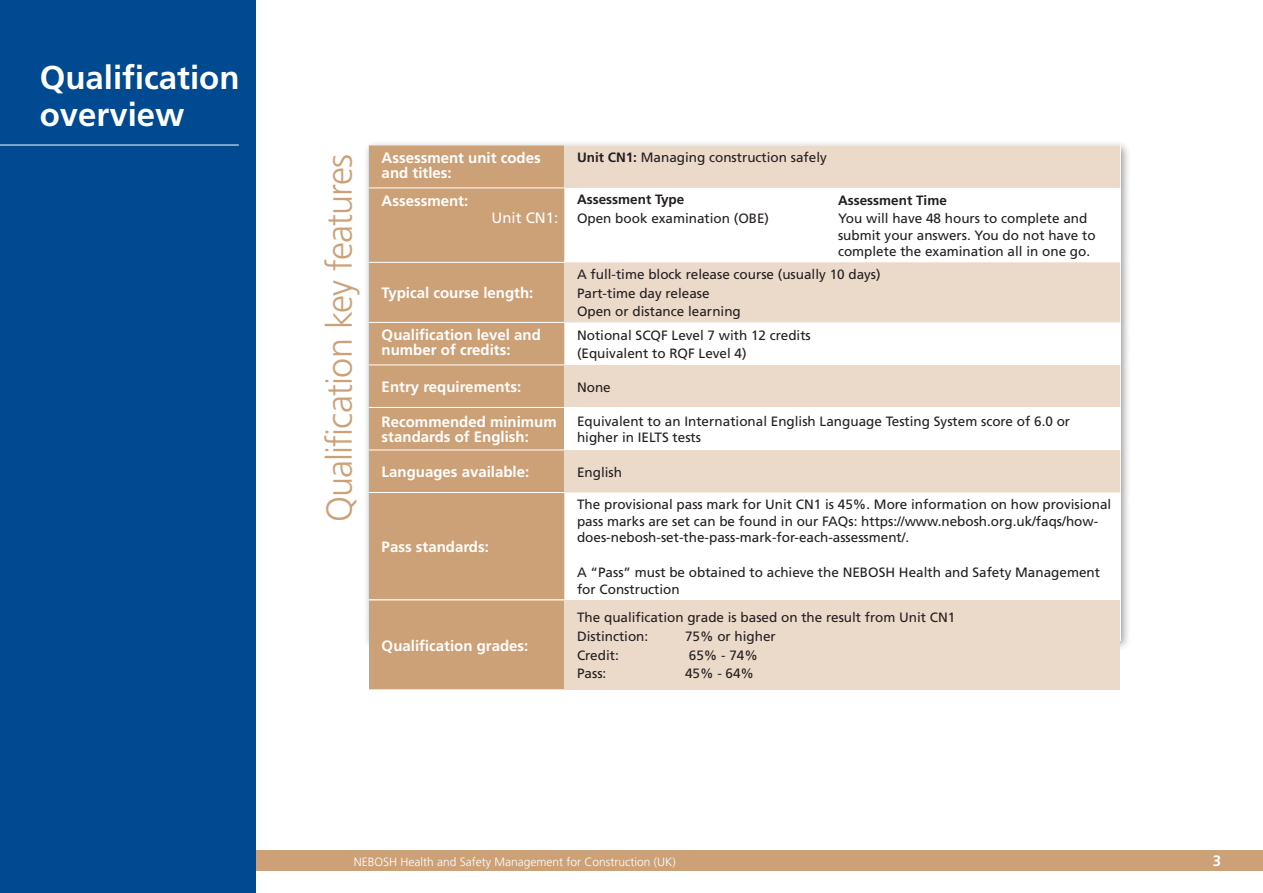
<style>
.page{position:relative;width:1263px;height:893px;background:#fff}
.page>*{position:absolute;margin:0;border:0;box-sizing:border-box;transform-origin:0 0}
.t1{font:300 36px "Frutiger";letter-spacing:-.025em;color:#cda177}
.t2{font:700 33px/37.5px "Frutiger LT Std";color:#fff}
.t3{font:700 15px/15px "Frutiger LT Std";color:#fff}
.t4{font:15px "Frutiger";color:#fff}
.t5{font:13.5px/16.5px "Frutiger";color:#231f20}
.t6{font:700 13.5px "Frutiger LT Std";color:#231f20}
.t7{font:300 12px "Frutiger";color:#fff}
.s1{font-family:"Frutiger LT Std";font-weight:700}
</style>
<div class="page">
<div style="left:256px;top:850px;width:1007px;height:21px;background:#cda177"></div>
<div style="left:0;top:0;width:256px;height:893px;background:#014990"></div>
<div style="left:363px;top:140px;width:768px;height:512px;background:#231f20;opacity:.45"></div>
<div style="left:369px;top:145px;width:751px;height:496px;background:#fff"></div>
<div style="left:369px;top:145px;width:195px;height:455px;background:#cda177"></div>
<svg style="left:564px;top:145px;width:556px;height:347px;fill:#ebd9c9"></svg>
<div style="left:564px;top:407px;width:556px;height:43px;background:#fff"></div>
<hr style="left:369px;top:188px;width:195px;height:1px;background:#fff">
<hr style="left:369px;top:262px;width:195px;height:1px;background:#fff">
<hr style="left:369px;top:322px;width:195px;height:1px;background:#fff">
<hr style="left:369px;top:365px;width:195px;height:1px;background:#fff">
<hr style="left:369px;top:407px;width:195px;height:1px;background:#fff">
<hr style="left:369px;top:450px;width:195px;height:1px;background:#fff">
<hr style="left:369px;top:492px;width:195px;height:1px;background:#fff">
<hr style="left:0;top:145px;width:239px;height:1px;background:#fff">
<div style="left:369px;top:600px;width:195px;height:90px;background:#cda177"></div>
<div style="left:564px;top:600px;width:556px;height:90px;background:#ebd9c9"></div>
<hr style="left:369px;top:600px;width:195px;height:1px;background:#fff">
<hr style="left:369px;top:689px;width:195px;height:1px;background:#fff">
<p class="t2" style="left:40px;top:58px;width:201px">Qualification overview</p>
<p class="t1" style="left:319px;top:522px;width:370px;rotate:-90deg">Qualification key features</p>
<p class="t3" style="left:382px;top:150px;width:161px">Assessment unit codes and titles:</p>
<p class="t5" style="left:577px;top:149px;width:251px"><span class="s1">Unit CN1:</span> Managing construction safely</p>
<p class="t3" style="left:382px;top:193px;width:88px">Assessment:</p>
<p class="t4" style="left:492px;top:209px;width:68px">Unit CN1:</p>
<p class="t6" style="left:577px;top:191px;width:109px">Assessment Type</p>
<p class="t5" style="left:577px;top:210px;width:194px">Open book examination (OBE)</p>
<p class="t6" style="left:838px;top:192px;width:110px">Assessment Time</p>
<p class="t5" style="left:838px;top:210px;width:259px">You will have 48 hours to complete and submit your answers. You do not have to complete the examination all in one go.</p>
<p class="t3" style="left:382px;top:285px;width:153px">Typical course length:</p>
<p class="t5" style="left:577px;top:266px;width:305px">A full-time block release course (usually 10 days)</p>
<p class="t5" style="left:577px;top:285px;width:134px">Part-time day release</p>
<p class="t5" style="left:577px;top:303px;width:165px">Open or distance learning</p>
<p class="t3" style="left:382px;top:327px;width:161px">Qualification level and number of credits:</p>
<p class="t5" style="left:577px;top:327px;width:235px">Notional SCQF Level 7 with 12 credits</p>
<p class="t5" style="left:577px;top:345px;width:171px">(Equivalent to RQF Level 4)</p>
<p class="t3" style="left:382px;top:379px;width:141px">Entry requirements:</p>
<p class="t5" style="left:577px;top:378px;width:35px">None</p>
<p class="t3" style="left:382px;top:414px;width:177px">Recommended minimum standards of English:</p>
<p class="t5" style="left:577px;top:413px;width:495px">Equivalent to an International English Language Testing System score of 6.0 or higher in IELTS tests</p>
<p class="t3" style="left:382px;top:464px;width:149px">Languages available:</p>
<p class="t5" style="left:577px;top:464px;width:47px">English</p>
<p class="t3" style="left:382px;top:539px;width:109px">Pass standards:</p>
<p class="t3" style="left:382px;top:638px;width:148px">Qualification grades:</p>
<p class="t5" style="left:577px;top:496px;width:536px">The provisional pass mark for Unit CN1 is 45%. More information on how provisional pass marks are set can be found in our FAQs: https://www.nebosh.org.uk/faqs/how&shy;does-nebosh-set-the-pass-mark-for-each-assessment/.</p>
<p class="t5" style="left:577px;top:564px;width:524px">A “Pass” must be obtained to achieve the NEBOSH Health and Safety Management for Construction</p>
<p class="t5" style="left:577px;top:609px;width:380px">The qualification grade is based on the result from Unit CN1</p>
<p class="t5" style="left:577px;top:628px;width:73px">Distinction:</p>
<p class="t5" style="left:685px;top:628px;width:92px">75% or higher</p>
<p class="t5" style="left:577px;top:646px;width:43px">Credit:</p>
<p class="t5" style="left:689px;top:646px;width:71px">65% - 74%</p>
<p class="t5" style="left:577px;top:665px;width:31px">Pass:</p>
<p class="t5" style="left:685px;top:665px;width:71px">45% - 64%</p>
<p class="t7" style="left:354px;top:855px;width:324px">NEBOSH Health and Safety Management for Construction (UK)</p>
<p class="t3" style="left:1213px;top:854px;width:10px">3</p>
</div>
